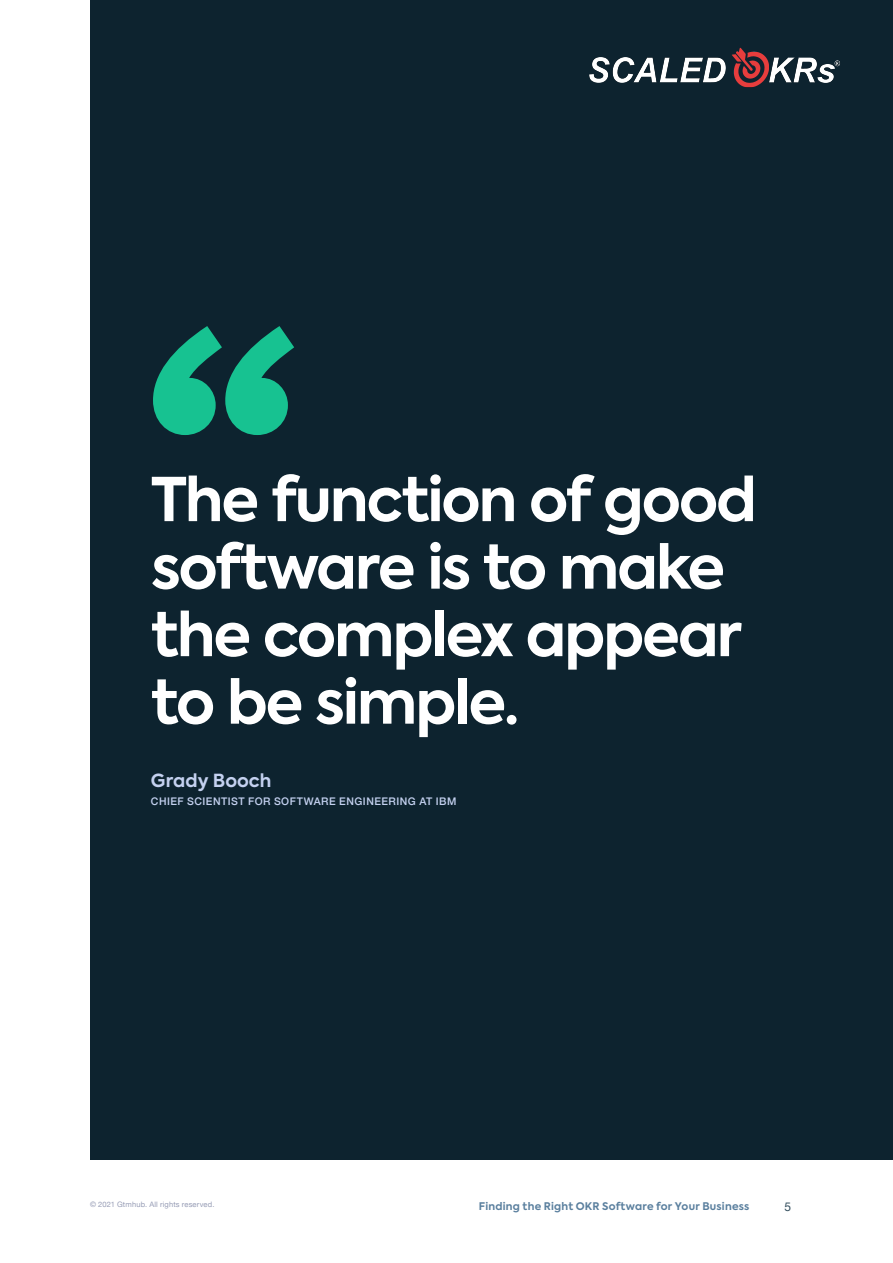
<style>
.page{position:relative;width:893px;height:1263px;background:#fff}
.page>*{position:absolute;margin:0;border:0;box-sizing:border-box;transform-origin:0 0}
.t1{font:700 60px/67.5px "Axiforma";letter-spacing:-.03em;color:#fff}
.t2{font:700 18px "Axiforma";color:#c4d1f0}
.t3{font:12px "Helvetica Neue";color:#344f5e}
.t4{font:700 10.5px "Axiforma";letter-spacing:.02em;color:#5a7f9e}
.t5{font:500 10.5px "Helvetica Neue";letter-spacing:.045em;color:#c4d1f0}
.t6{font:7.5px "Helvetica Neue";letter-spacing:.025em;color:#969cb5}
</style>
<div class="page">
<div style="left:90px;top:0;width:803px;height:1160px;background:#0d232f"></div>
<svg style="left:153px;top:326px;width:141px;height:109px"></svg>
<img style="left:589px;top:47px;width:251px;height:41px">
<p class="t1" style="left:151px;top:466px;width:607px">The function of good software is to make the complex appear to be simple.</p>
<p class="t2" style="left:151px;top:768px;width:122px">Grady Booch</p>
<p class="t5" style="left:151px;top:792px;width:307px">CHIEF SCIENTIST FOR SOFTWARE ENGINEERING AT IBM</p>
<p class="t6" style="left:90px;top:1198px;width:126px">© 2021 Gtmhub. All rights reserved.</p>
<p class="t4" style="left:479px;top:1199px;width:272px">Finding the Right OKR Software for Your Business</p>
<p class="t3" style="left:784px;top:1198px;width:8px">5</p>
</div>
